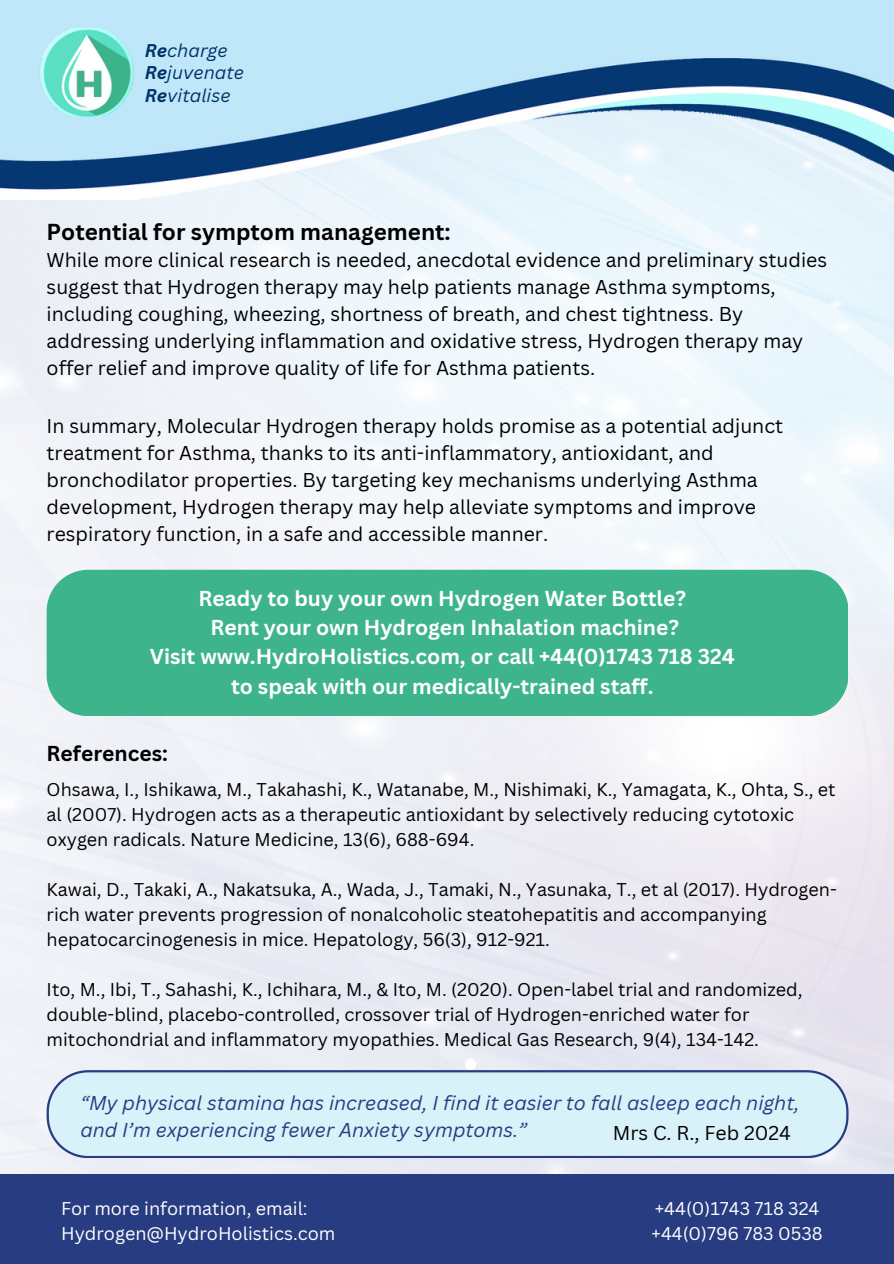
<style>
.page{position:relative;width:894px;height:1264px;background:#fff}
.page>*{position:absolute;margin:0;border:0;box-sizing:border-box;transform-origin:0 0}
.t1{font:700 22.5px "Canva Sans";color:#000}
.t2{font:700 21px/29.2px "Canva Sans";color:#fff;text-align:center}
.t3{font:700 21px "Canva Sans";color:#000}
.t4{font:19.5px/26.8px "Canva Sans";color:#000}
.t5{font:italic 19.5px/27px "Canva Sans";color:#283c81}
.t6{font:18px/25px "Canva Sans";color:#000}
.t7{font:18px "Canva Sans";color:#fff}
.t8{font:italic 18px "Canva Sans";color:#036}
.s1{font-weight:700}
</style>
<div class="page">
<div style="left:0;top:1174px;width:893px;height:89px;background:#283c81"></div>
<svg style="left:47px;top:1070px;width:801px;height:87px;background:#d1e9f2"></svg>
<img style="left:0;top:0;width:893px;height:200px">
<img style="left:32px;top:29px;width:108px;height:88px">
<div style="left:47px;top:569px;width:801px;height:147px;background:#3db48b"></div>
<h2 class="t8" style="left:145px;top:38px;width:85px"><span class="s1">Re</span>charge</h2>
<p class="t8" style="left:145px;top:60px;width:101px"><span class="s1">Re</span>juvenate</p>
<p class="t8" style="left:145px;top:83px;width:87px"><span class="s1">Re</span>vitalise</p>
<p class="t1" style="left:47px;top:216px;width:405px">Potential for symptom management:</p>
<p class="t4" style="left:47px;top:246px;width:781px">While more clinical research is needed, anecdotal evidence and preliminary studies suggest that Hydrogen therapy may help patients manage Asthma symptoms, including coughing, wheezing, shortness of breath, and chest tightness. By addressing underlying inflammation and oxidative stress, Hydrogen therapy may offer relief and improve quality of life for Asthma patients.</p>
<p class="t4" style="left:47px;top:412px;width:737px">In summary, Molecular Hydrogen therapy holds promise as a potential adjunct treatment for Asthma, thanks to its anti-inflammatory, antioxidant, and bronchodilator properties. By targeting key mechanisms underlying Asthma development, Hydrogen therapy may help alleviate symptoms and improve respiratory function, in a safe and accessible manner.</p>
<p class="t2" style="left:150px;top:583px;width:586px">Ready to buy your own Hydrogen Water Bottle?<br>Rent your own Hydrogen Inhalation machine?<br>Visit www.HydroHolistics.com, or call +44(0)1743 718 324 to speak with our medically-trained staff.</p>
<p class="t3" style="left:47px;top:738px;width:123px">References:</p>
<p class="t6" style="left:47px;top:776px;width:790px">Ohsawa, I., Ishikawa, M., Takahashi, K., Watanabe, M., Nishimaki, K., Yamagata, K., Ohta, S., et al (2007). Hydrogen acts as a therapeutic antioxidant by selectively reducing cytotoxic oxygen radicals. Nature Medicine, 13(6), 688-694.</p>
<h2 class="t6" style="left:47px;top:876px;width:791px">Kawai, D., Takaki, A., Nakatsuka, A., Wada, J., Tamaki, N., Yasunaka, T., et al (2017). Hydrogen&shy;rich water prevents progression of nonalcoholic steatohepatitis and accompanying hepatocarcinogenesis in mice. Hepatology, 56(3), 912-921.</h2>
<h2 class="t6" style="left:47px;top:976px;width:757px">Ito, M., Ibi, T., Sahashi, K., Ichihara, M., &amp; Ito, M. (2020). Open-label trial and randomized, double-blind, placebo-controlled, crossover trial of Hydrogen-enriched water for mitochondrial and inflammatory myopathies. Medical Gas Research, 9(4), 134-142.</h2>
<h1 class="t5" style="left:80px;top:1088px;width:720px">“My physical stamina has increased, I find it easier to fall asleep each night, and I’m experiencing fewer Anxiety symptoms.”</h1>
<h2 class="t4" style="left:612px;top:1119px;width:180px">Mrs C. R., Feb 2024</h2>
<p class="t7" style="left:61px;top:1195px;width:248px">For more information, email:</p>
<p class="t7" style="left:61px;top:1220px;width:276px">Hydrogen@HydroHolistics.com</p>
<h1 class="t7" style="left:654px;top:1195px;width:166px">+44(0)1743 718 324</h1>
<p class="t7" style="left:651px;top:1220px;width:173px">+44(0)796 783 0538</p>
</div>
